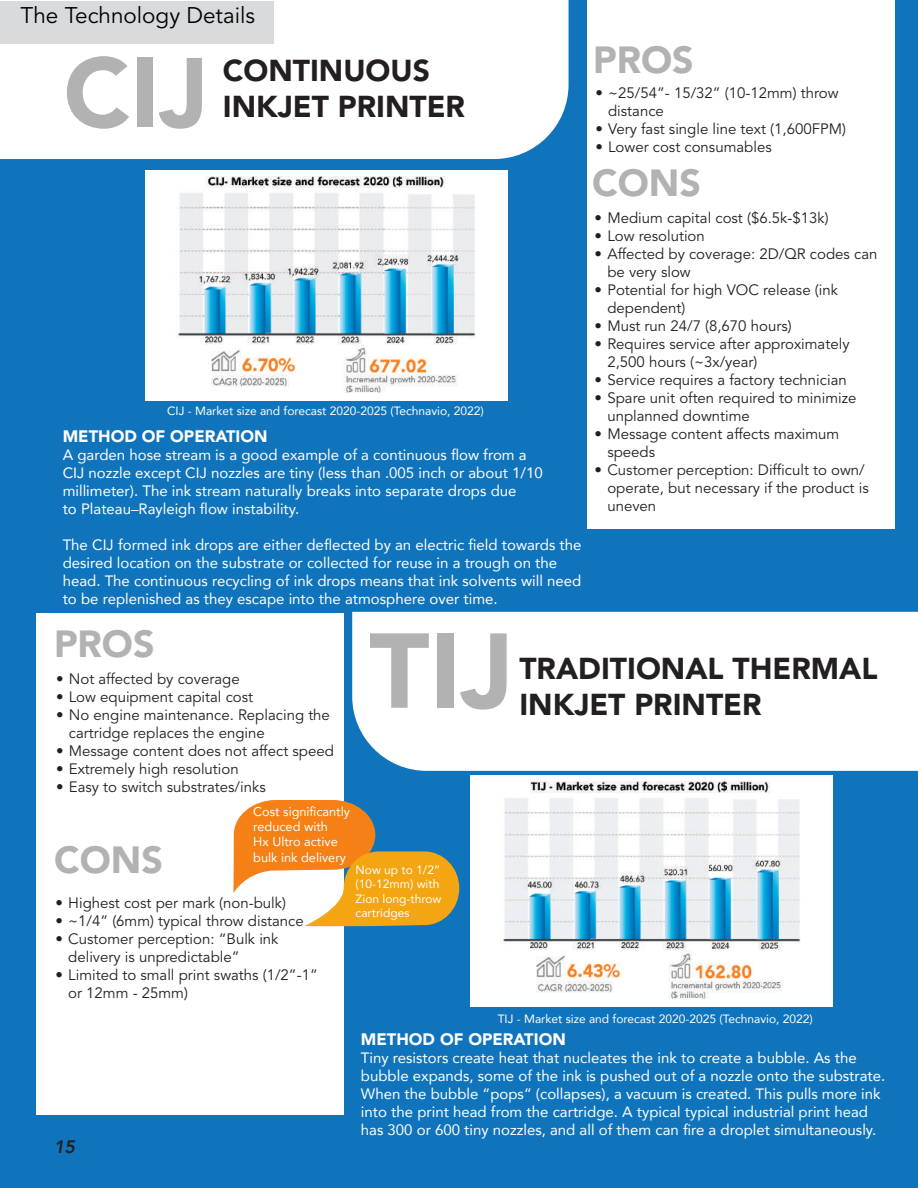
<style>
.page{position:relative;width:918px;height:1188px;background:#1074bc}
.page>*{position:absolute;margin:0;border:0;box-sizing:border-box;transform-origin:0 0}
.t1{font:900 105px "Avenir LT Std";color:#b2b2b2}
.t2{font:900 97.5px "Avenir LT Std";color:#b2b2b2}
.t3{font:900 37.5px "Avenir LT Std";color:#b2b2b2}
.t4{font:900 30px/36px "Avenir LT Std";color:#231f20}
.t5{font:22.5px "Avenir LT Std";color:#000}
.t6{font:italic 800 18px "Avenir";color:#231f20}
.t7{font:900 16.5px "Avenir LT Std";color:#fff}
.t8{font:15px/18px "Avenir LT Std";color:#231f20}
.t9{font:15px/18px "Avenir";color:#fff}
.t10{font:12.75px/15.3px "Avenir";color:#fff}
.t11{font:12px/14.4px "Avenir";color:#fff}
</style>
<div class="page">
<div style="left:36px;top:613px;width:308px;height:502px;background:#fff"></div>
<div style="left:0;top:0;width:569px;height:159px;background:#fff"></div>
<div style="left:587px;top:0;width:308px;height:528px;background:#fff"></div>
<div style="left:352px;top:612px;width:566px;height:159px;background:#fff"></div>
<div style="left:0;top:1px;width:273px;height:43px;background:#d9dadc"></div>
<svg style="left:233px;top:800px;width:226px;height:126px"></svg>
<img style="left:146px;top:171px;width:362px;height:230px">
<img style="left:470px;top:776px;width:362px;height:230px">
<h3 class="t5" style="left:21px;top:3px;width:236px">The Technology Details</h3>
<h3 class="t5" style="left:21px;top:9px;width:236px">The Technology Details</h3>
<h2 class="t2" style="left:64px;top:34px;width:146px">CIJ</h2>
<h3 class="t4" style="left:223px;top:53px;width:244px">CONTINUOUS<br>INKJET PRINTER</h3>
<p class="t11" style="left:167px;top:403px;width:318px">CIJ - Market size and forecast 2020-2025 (Technavio, 2022(</p>
<p class="t7" style="left:63px;top:426px;width:206px">METHOD OF OPERATION</p>
<p class="t9" style="left:63px;top:445px;width:482px">A garden hose stream is a good example of a continuous flow from a CIJ nozzle except CIJ nozzles are tiny (less than .005 inch or about 1/10 millimeter .) The ink stream naturally breaks into separate drops due<br>to Plateau–Rayleigh flow instability.</p>
<p class="t9" style="left:63px;top:535px;width:520px">The CIJ formed ink drops are either deflected by an electric field towards the desired location on the substrate or collected for reuse in a trough on the head. The continuous recycling of ink drops means that ink solvents will need to be replenished as they escape into the atmosphere over time.</p>
<h3 class="t3" style="left:593px;top:38px;width:102px">PROS</h3>
<p class="t8" style="left:608px;top:84px;width:232px;text-indent:-13px">• ~25/54 -” 15/32” (10-12mm) throw distance</p>
<p class="t8" style="left:595px;top:120px;width:252px">• Very fast single line text (1,600FPM(</p>
<p class="t8" style="left:595px;top:138px;width:178px">• Lower cost consumables</p>
<h3 class="t3" style="left:592px;top:161px;width:110px">CONS</h3>
<p class="t8" style="left:595px;top:209px;width:235px">• Medium capital cost ($6.5k-$13 (k</p>
<p class="t8" style="left:595px;top:227px;width:112px">• Low resolution</p>
<p class="t8" style="left:607px;top:245px;width:272px;text-indent:-13px">• Affected by coverage D2: /QR codes can be very slow</p>
<p class="t8" style="left:607px;top:281px;width:232px;text-indent:-13px">• Potential for high VOC release (ink dependent(</p>
<p class="t8" style="left:595px;top:317px;width:199px">• Must run 24/7 (8,670 hours(</p>
<p class="t8" style="left:607px;top:335px;width:244px;text-indent:-13px">• Requires service after approximately<br>2,500 hours (~ /x3 year(</p>
<p class="t8" style="left:595px;top:371px;width:254px">• Service requires a factory technician</p>
<p class="t8" style="left:607px;top:389px;width:251px;text-indent:-13px">• Spare unit often required to minimize unplanned downtime</p>
<p class="t8" style="left:607px;top:425px;width:234px;text-indent:-13px">• Message content affects maximum speeds</p>
<p class="t8" style="left:607px;top:461px;width:263px;text-indent:-13px">• Customer perception: Difficult to own/ operate, but necessary if the product is uneven</p>
<h3 class="t3" style="left:54px;top:621px;width:102px">PROS</h3>
<p class="t8" style="left:56px;top:671px;width:185px">• Not affected by coverage</p>
<p class="t8" style="left:56px;top:689px;width:199px">• Low equipment capital cost</p>
<p class="t8" style="left:69px;top:707px;width:263px;text-indent:-13px">• No engine maintenance. Replacing the cartridge replaces the engine</p>
<p class="t8" style="left:56px;top:743px;width:279px">• Message content does not affect speed</p>
<p class="t8" style="left:56px;top:761px;width:184px">• Extremely high resolution</p>
<p class="t8" style="left:56px;top:779px;width:211px">• Easy to switch substrates/inks</p>
<h1 class="t1" style="left:369px;top:608px;width:145px">TIJ</h1>
<p class="t10" style="left:253px;top:803px;width:98px">Cost significantly reduced with<br>Hx Ultro active bulk ink delivery</p>
<h3 class="t3" style="left:54px;top:837px;width:110px">CONS</h3>
<p class="t11" style="left:356px;top:862px;width:87px">Now up to 1/2“ (10-12mm) with<br>Zion long-throw cartridges</p>
<p class="t8" style="left:55px;top:894px;width:232px">• Highest cost per mark (non-bulk(</p>
<p class="t8" style="left:55px;top:912px;width:250px">• ~1/4” (6mm) typical throw distance</p>
<p class="t8" style="left:68px;top:930px;width:212px;text-indent:-13px">• Customer perception “: Bulk ink delivery is unpredictable“</p>
<p class="t8" style="left:68px;top:966px;width:251px;text-indent:-13px">• Limited to small print swaths )1/2“-1“ or 12mm - 25mm(</p>
<h3 class="t4" style="left:519px;top:650px;width:360px">TRADITIONAL THERMAL</h3>
<h3 class="t4" style="left:519px;top:686px;width:244px">INKJET PRINTER</h3>
<p class="t6" style="left:54px;top:1136px;width:23px">15</p>
<p class="t11" style="left:498px;top:1011px;width:317px">TIJ - Market size and forecast 2020-2025 (Technavio, 2022(</p>
<p class="t7" style="left:361px;top:1029px;width:206px">METHOD OF OPERATION</p>
<p class="t9" style="left:361px;top:1048px;width:526px">Tiny resistors create heat that nucleates the ink to create a bubble. As the bubble expands, some of the ink is pushed out of a nozzle onto the substrate.<br>When the bubble “pops” (collapses a,) vacuum is created. This pulls more ink into the print head from the cartridge A. typical typical industrial print head has 300 or 600 tiny nozzles, and all of them can fire a droplet simultaneously.</p>
</div>
